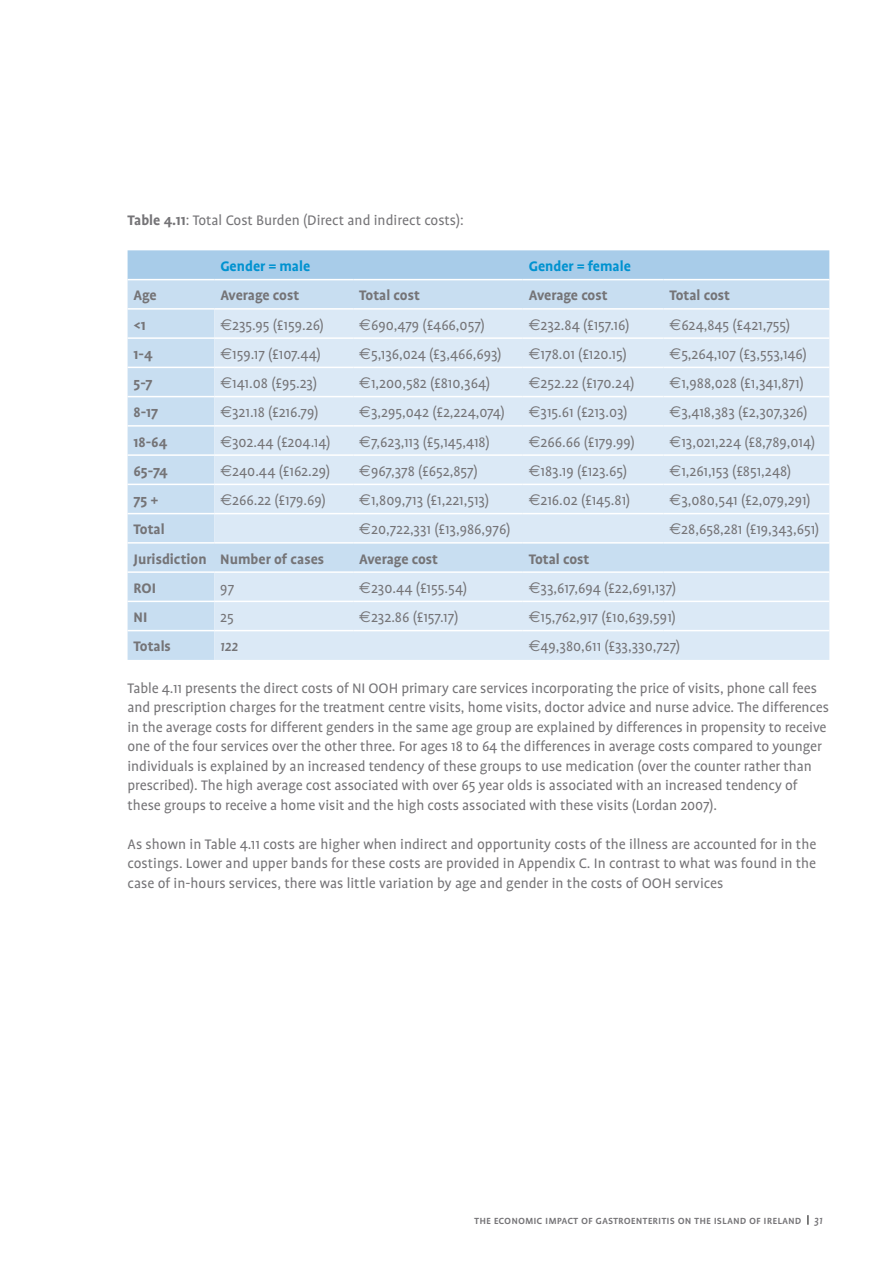
<style>
.page{position:relative;width:893px;height:1263px;background:#fff}
.page>*{position:absolute;margin:0;border:0;box-sizing:border-box;transform-origin:0 0}
.t1{font:15.75px/19.5px "Profile";letter-spacing:-.005em;color:#757477}
.t2{font:700 15.75px "Profile";color:#757477}
.t3{font:700 15.75px "Profile";color:#0092d0}
.t4{font:italic 500 15.75px "Profile";color:#757477}
.t5{font:500 12px "Profile SC";color:#757477}
.s1{font-weight:700}
.s2{font-family:"Euro Sans"}
.s3{font-family:"Profile";font-style:italic}
</style>
<div class="page">
<div style="left:128px;top:250px;width:701px;height:29px;background:#a8cce9"></div>
<div style="left:128px;top:280px;width:701px;height:380px;background:#c8def1"></div>
<svg style="left:214px;top:310px;width:615px;height:350px;background:#d9e8f5"></svg>
<hr style="left:128px;top:513px;width:86px;height:1px;background:#fff">
<hr style="left:214px;top:513px;width:139px;height:1px;background:#fff">
<hr style="left:353px;top:513px;width:170px;height:1px;background:#fff">
<hr style="left:523px;top:513px;width:140px;height:1px;background:#fff">
<hr style="left:663px;top:513px;width:166px;height:1px;background:#fff">
<hr style="left:128px;top:542px;width:86px;height:2px;background:#fff">
<hr style="left:214px;top:542px;width:139px;height:2px;background:#fff">
<hr style="left:353px;top:542px;width:170px;height:2px;background:#fff">
<hr style="left:523px;top:542px;width:140px;height:2px;background:#fff">
<hr style="left:663px;top:542px;width:166px;height:2px;background:#fff">
<hr style="left:128px;top:571px;width:86px;height:2px;background:#fff">
<hr style="left:214px;top:571px;width:139px;height:2px;background:#fff">
<hr style="left:353px;top:571px;width:170px;height:2px;background:#fff">
<hr style="left:523px;top:571px;width:140px;height:2px;background:#fff">
<hr style="left:663px;top:571px;width:166px;height:2px;background:#fff">
<hr style="left:128px;top:601px;width:86px;height:1px;background:#fff">
<hr style="left:214px;top:601px;width:139px;height:1px;background:#fff">
<hr style="left:353px;top:601px;width:170px;height:1px;background:#fff">
<hr style="left:523px;top:601px;width:140px;height:1px;background:#fff">
<hr style="left:663px;top:601px;width:166px;height:1px;background:#fff">
<hr style="left:128px;top:630px;width:86px;height:1px;background:#fff">
<hr style="left:214px;top:630px;width:139px;height:1px;background:#fff">
<hr style="left:353px;top:630px;width:170px;height:1px;background:#fff">
<hr style="left:523px;top:630px;width:140px;height:1px;background:#fff">
<hr style="left:663px;top:630px;width:166px;height:1px;background:#fff">
<hr style="left:128px;top:308px;width:86px;height:2px;background:#fff">
<hr style="left:214px;top:308px;width:139px;height:2px;background:#fff">
<hr style="left:353px;top:308px;width:170px;height:2px;background:#fff">
<hr style="left:523px;top:308px;width:140px;height:2px;background:#fff">
<hr style="left:663px;top:308px;width:166px;height:2px;background:#fff">
<hr style="left:128px;top:337px;width:86px;height:2px;background:#fff">
<hr style="left:214px;top:337px;width:139px;height:2px;background:#fff">
<hr style="left:353px;top:337px;width:170px;height:2px;background:#fff">
<hr style="left:523px;top:337px;width:140px;height:2px;background:#fff">
<hr style="left:663px;top:337px;width:166px;height:2px;background:#fff">
<hr style="left:128px;top:367px;width:86px;height:1px;background:#fff">
<hr style="left:214px;top:367px;width:139px;height:1px;background:#fff">
<hr style="left:353px;top:367px;width:170px;height:1px;background:#fff">
<hr style="left:523px;top:367px;width:140px;height:1px;background:#fff">
<hr style="left:663px;top:367px;width:166px;height:1px;background:#fff">
<hr style="left:128px;top:396px;width:86px;height:1px;background:#fff">
<hr style="left:214px;top:396px;width:139px;height:1px;background:#fff">
<hr style="left:353px;top:396px;width:170px;height:1px;background:#fff">
<hr style="left:523px;top:396px;width:140px;height:1px;background:#fff">
<hr style="left:663px;top:396px;width:166px;height:1px;background:#fff">
<hr style="left:128px;top:425px;width:86px;height:2px;background:#fff">
<hr style="left:214px;top:425px;width:139px;height:2px;background:#fff">
<hr style="left:353px;top:425px;width:170px;height:2px;background:#fff">
<hr style="left:523px;top:425px;width:140px;height:2px;background:#fff">
<hr style="left:663px;top:425px;width:166px;height:2px;background:#fff">
<hr style="left:128px;top:454px;width:86px;height:2px;background:#fff">
<hr style="left:214px;top:454px;width:139px;height:2px;background:#fff">
<hr style="left:353px;top:454px;width:170px;height:2px;background:#fff">
<hr style="left:523px;top:454px;width:140px;height:2px;background:#fff">
<hr style="left:663px;top:454px;width:166px;height:2px;background:#fff">
<hr style="left:128px;top:484px;width:86px;height:1px;background:#fff">
<hr style="left:214px;top:484px;width:139px;height:1px;background:#fff">
<hr style="left:353px;top:484px;width:170px;height:1px;background:#fff">
<hr style="left:523px;top:484px;width:140px;height:1px;background:#fff">
<hr style="left:663px;top:484px;width:166px;height:1px;background:#fff">
<p class="t1" style="left:128px;top:210px;width:338px"><span class="s1">Table 4.11</span>: Total Cost Burden (Direct and indirect costs):</p>
<p class="t3" style="left:220px;top:258px;width:91px">Gender = male</p>
<p class="t3" style="left:529px;top:258px;width:104px">Gender = female</p>
<p class="t2" style="left:134px;top:287px;width:25px">Age</p>
<p class="t2" style="left:220px;top:287px;width:80px">Average cost</p>
<p class="t2" style="left:359px;top:287px;width:62px">Total cost</p>
<p class="t2" style="left:529px;top:287px;width:80px">Average cost</p>
<p class="t2" style="left:669px;top:287px;width:62px">Total cost</p>
<p class="t2" style="left:134px;top:316px;width:14px">&lt;1</p>
<p class="t1" style="left:220px;top:315px;width:105px"><span class="s2">€</span>235.95 (£159.26)</p>
<p class="t1" style="left:359px;top:315px;width:127px"><span class="s2">€</span>690,479 (£466,057)</p>
<p class="t1" style="left:529px;top:315px;width:102px"><span class="s2">€</span>232.84 (£157.16)</p>
<p class="t1" style="left:669px;top:315px;width:122px"><span class="s2">€</span>624,845 (£421,755)</p>
<p class="t2" style="left:134px;top:346px;width:21px">1-4</p>
<p class="t1" style="left:220px;top:344px;width:102px"><span class="s2">€</span>159.17 (£107.44)</p>
<p class="t1" style="left:359px;top:344px;width:144px"><span class="s2">€</span>5,136,024 (£3,466,693)</p>
<p class="t1" style="left:529px;top:344px;width:100px"><span class="s2">€</span>178.01 (£120.15)</p>
<p class="t1" style="left:669px;top:344px;width:139px"><span class="s2">€</span>5,264,107 (£3,553,146)</p>
<p class="t2" style="left:134px;top:375px;width:21px">5-7</p>
<p class="t1" style="left:220px;top:374px;width:98px"><span class="s2">€</span>141.08 (£95.23)</p>
<p class="t1" style="left:359px;top:374px;width:132px"><span class="s2">€</span>1,200,582 (£810,364)</p>
<p class="t1" style="left:529px;top:374px;width:107px"><span class="s2">€</span>252.22 (£170.24)</p>
<p class="t1" style="left:669px;top:374px;width:136px"><span class="s2">€</span>1,988,028 (£1,341,871)</p>
<p class="t2" style="left:134px;top:404px;width:26px">8-17</p>
<p class="t1" style="left:220px;top:403px;width:100px"><span class="s2">€</span>321.18 (£216.79)</p>
<p class="t1" style="left:359px;top:403px;width:147px"><span class="s2">€</span>3,295,042 (£2,224,074)</p>
<p class="t1" style="left:529px;top:403px;width:100px"><span class="s2">€</span>315.61 (£213.03)</p>
<p class="t1" style="left:669px;top:403px;width:140px"><span class="s2">€</span>3,418,383 (£2,307,326)</p>
<p class="t2" style="left:134px;top:433px;width:35px">18-64</p>
<p class="t1" style="left:220px;top:432px;width:112px"><span class="s2">€</span>302.44 (£204.14)</p>
<p class="t1" style="left:359px;top:432px;width:132px"><span class="s2">€</span>7,623,113 (£5,145,418)</p>
<p class="t1" style="left:529px;top:432px;width:108px"><span class="s2">€</span>266.66 (£179.99)</p>
<p class="t1" style="left:669px;top:432px;width:147px"><span class="s2">€</span>13,021,224 (£8,789,014)</p>
<p class="t2" style="left:134px;top:463px;width:36px">65-74</p>
<p class="t1" style="left:220px;top:461px;width:111px"><span class="s2">€</span>240.44 (£162.29)</p>
<p class="t1" style="left:359px;top:461px;width:120px"><span class="s2">€</span>967,378 (£652,857)</p>
<p class="t1" style="left:529px;top:461px;width:100px"><span class="s2">€</span>183.19 (£123.65)</p>
<p class="t1" style="left:669px;top:461px;width:123px"><span class="s2">€</span>1,261,153 (£851,248)</p>
<p class="t2" style="left:134px;top:492px;width:26px">75 +</p>
<p class="t1" style="left:220px;top:491px;width:107px"><span class="s2">€</span>266.22 (£179.69)</p>
<p class="t1" style="left:359px;top:491px;width:131px"><span class="s2">€</span>1,809,713 (£1,221,513)</p>
<p class="t1" style="left:529px;top:491px;width:103px"><span class="s2">€</span>216.02 (£145.81)</p>
<p class="t1" style="left:669px;top:491px;width:143px"><span class="s2">€</span>3,080,541 (£2,079,291)</p>
<p class="t2" style="left:134px;top:521px;width:33px">Total</p>
<p class="t1" style="left:359px;top:520px;width:153px"><span class="s2">€</span>20,722,331 (£13,986,976)</p>
<p class="t1" style="left:669px;top:520px;width:151px"><span class="s2">€</span>28,658,281 (£19,343,651)</p>
<p class="t2" style="left:134px;top:550px;width:192px">Jurisdiction Number of cases</p>
<p class="t2" style="left:359px;top:550px;width:80px">Average cost</p>
<p class="t2" style="left:529px;top:550px;width:62px">Total cost</p>
<p class="t2" style="left:134px;top:580px;width:24px">ROI</p>
<p class="t1" style="left:220px;top:578px;width:15px">97</p>
<p class="t1" style="left:359px;top:578px;width:109px"><span class="s2">€</span>230.44 (£155.54)</p>
<p class="t1" style="left:529px;top:578px;width:149px"><span class="s2">€</span>33,617,694 (£22,691,137)</p>
<p class="t2" style="left:134px;top:609px;width:15px">NI</p>
<p class="t1" style="left:220px;top:608px;width:15px">25</p>
<p class="t1" style="left:359px;top:608px;width:101px"><span class="s2">€</span>232.86 (£157.17)</p>
<p class="t1" style="left:529px;top:608px;width:149px"><span class="s2">€</span>15,762,917 (£10,639,591)</p>
<p class="t2" style="left:134px;top:638px;width:39px">Totals</p>
<p class="t4" style="left:220px;top:638px;width:19px">122</p>
<p class="t1" style="left:529px;top:637px;width:153px"><span class="s2">€</span>49,380,611 (£33,330,727)</p>
<p class="t1" style="left:128px;top:678px;width:703px">Table 4.11 presents the direct costs of NI OOH primary care services incorporating the price of visits, phone call fees and prescription charges for the treatment centre visits, home visits, doctor advice and nurse advice. The differences in the average costs for different genders in the same age group are explained by differences in propensity to receive one of the four services over the other three. For ages 18 to 64 the differences in average costs compared to younger individuals is explained by an increased tendency of these groups to use medication (over the counter rather than prescribed). The high average cost associated with over 65 year olds is associated with an increased tendency of these groups to receive a home visit and the high costs associated with these visits (Lordan 2007).</p>
<p class="t1" style="left:128px;top:834px;width:690px;text-align:justify">As shown in Table 4.11 costs are higher when indirect and opportunity costs of the illness are accounted for in the costings. Lower and upper bands for these costs are provided in Appendix C. In contrast to what was found in the case of in-hours services, there was little variation by age and gender in the costs of OOH services</p>
<p class="t5" style="left:474px;top:1214px;width:350px">the economic impact of gastroenteritis on the island of ireland <span class="s3">31</span></p>
</div>
